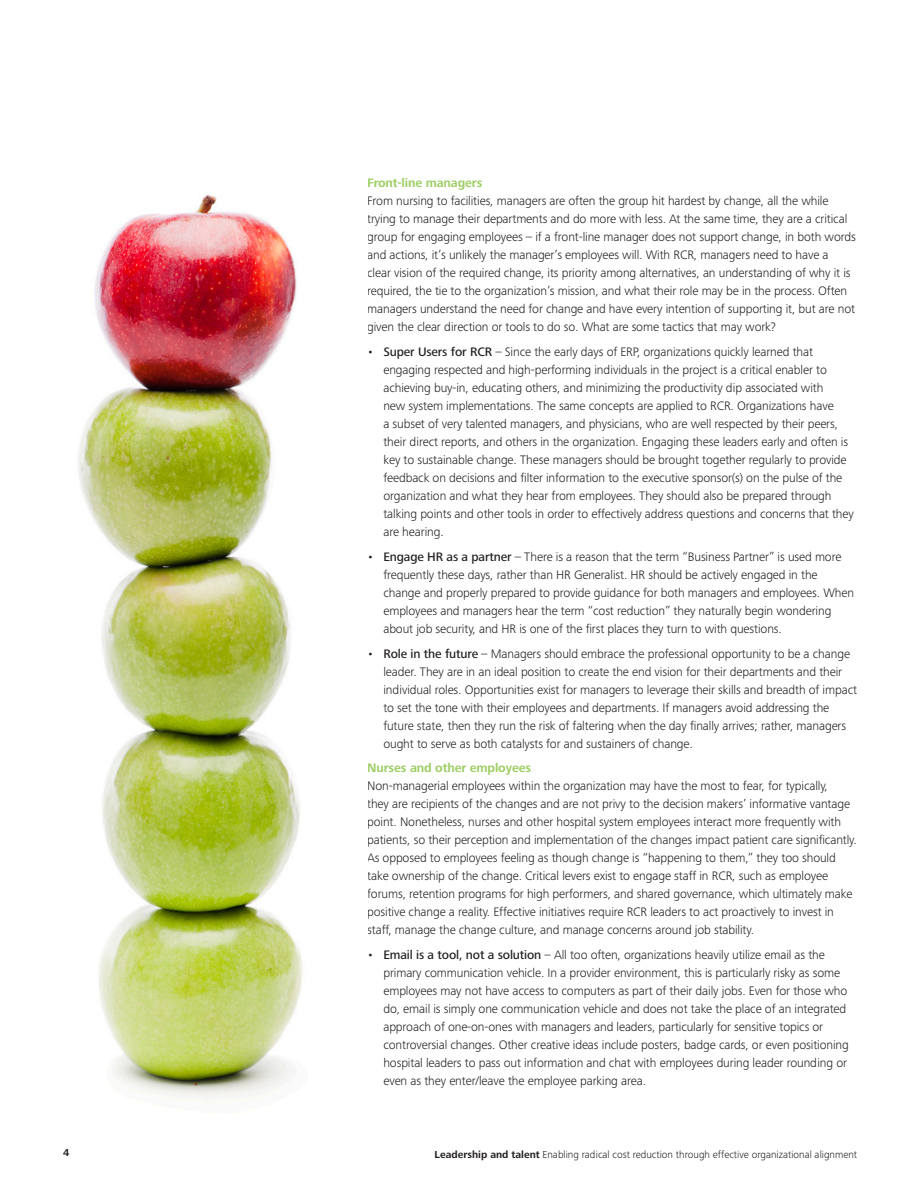
<style>
.page{position:relative;width:918px;height:1188px;background:#fff}
.page>*{position:absolute;margin:0;border:0;box-sizing:border-box;transform-origin:0 0}
.Body_copy{font:300 12.75px/18px "Frutiger Next Pro";letter-spacing:-.01em;color:#231f20}
.Subhead_style__B_sub{font:700 12.75px "Frutiger Next Pro";letter-spacing:-.01em;color:#9fce66}
.t1{font:300 10.5px "Frutiger Next Pro";color:#231f20}
.t2{font:700 10.5px "Frutiger Next Pro";color:#231f20}
.s1{font-weight:500}
.s2{font-weight:700}
</style>
<div class="page">
<img style="left:78px;top:194px;width:225px;height:902px">
<p class="Subhead_style__B_sub" style="left:367px;top:176px;width:117px">Front-line managers</p>
<p class="Body_copy" style="left:367px;top:192px;width:490px">From nursing to facilities, managers are often the group hit hardest by change, all the while trying to manage their departments and do more with less. At the same time, they are a critical group for engaging employees – if a front-line manager does not support change, in both words and actions, it’s unlikely the manager’s employees will. With RCR, managers need to have a<br>clear vision of the required change, its priority among alternatives, an understanding of why it is required, the tie to the organization’s mission, and what their role may be in the process. Often managers understand the need for change and have every intention of supporting it, but are not given the clear direction or tools to do so. What are some tactics that may work?</p>
<p class="Body_copy" style="left:383px;top:343px;width:472px;text-indent:-16px">• <span class="s1">Super Users for RCR</span> – Since the early days of ERP, organizations quickly learned that engaging respected and high-performing individuals in the project is a critical enabler to achieving buy-in, educating others, and minimizing the productivity dip associated with<br>new system implementations. The same concepts are applied to RCR. Organizations have<br>a subset of very talented managers, and physicians, who are well respected by their peers, their direct reports, and others in the organization. Engaging these leaders early and often is key to sustainable change. These managers should be brought together regularly to provide feedback on decisions and filter information to the executive sponsor(s) on the pulse of the organization and what they hear from employees. They should also be prepared through talking points and other tools in order to effectively address questions and concerns that they are hearing.</p>
<p class="Body_copy" style="left:383px;top:548px;width:472px;text-indent:-16px">• <span class="s1">Engage HR as a partner</span> – There is a reason that the term “Business Partner” is used more frequently these days, rather than HR Generalist. HR should be actively engaged in the change and properly prepared to provide guidance for both managers and employees. When employees and managers hear the term “cost reduction” they naturally begin wondering about job security, and HR is one of the first places they turn to with questions.</p>
<p class="Body_copy" style="left:383px;top:644px;width:475px;text-indent:-16px">• <span class="s1">Role in the future</span> – Managers should embrace the professional opportunity to be a change leader. They are in an ideal position to create the end vision for their departments and their individual roles. Opportunities exist for managers to leverage their skills and breadth of impact to set the tone with their employees and departments. If managers avoid addressing the future state, then they run the risk of faltering when the day finally arrives; rather, managers ought to serve as both catalysts for and sustainers of change.</p>
<p class="Subhead_style__B_sub" style="left:367px;top:761px;width:165px">Nurses and other employees</p>
<p class="Body_copy" style="left:367px;top:777px;width:491px">Non-managerial employees within the organization may have the most to fear, for typically,<br>they are recipients of the changes and are not privy to the decision makers’ informative vantage point. Nonetheless, nurses and other hospital system employees interact more frequently with patients, so their perception and implementation of the changes impact patient care significantly.<br>As opposed to employees feeling as though change is “happening to them,” they too should take ownership of the change. Critical levers exist to engage staff in RCR, such as employee forums, retention programs for high performers, and shared governance, which ultimately make positive change a reality. Effective initiatives require RCR leaders to act proactively to invest in staff, manage the change culture, and manage concerns around job stability.</p>
<p class="Body_copy" style="left:383px;top:946px;width:467px;text-indent:-16px">• <span class="s1">Email is a tool, not a solution</span> – All too often, organizations heavily utilize email as the primary communication vehicle. In a provider environment, this is particularly risky as some employees may not have access to computers as part of their daily jobs. Even for those who do, email is simply one communication vehicle and does not take the place of an integrated approach of one-on-ones with managers and leaders, particularly for sensitive topics or controversial changes. Other creative ideas include posters, badge cards, or even positioning hospital leaders to pass out information and chat with employees during leader rounding or even as they enter/leave the employee parking area.</p>
<p class="t2" style="left:63px;top:1146px;width:8px">4</p>
<p class="t1" style="left:435px;top:1148px;width:424px"><span class="s2">Leadership and talent</span> Enabling radical cost reduction through effective organizational alignment</p>
</div>
